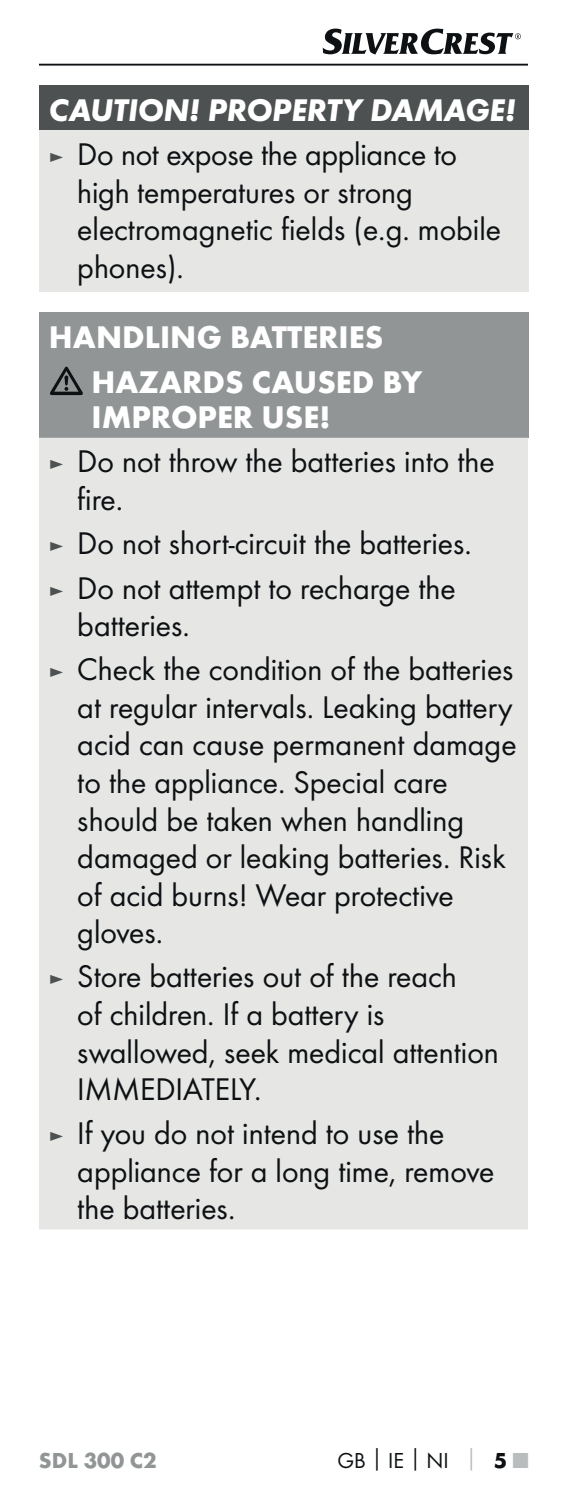
<style>
.page{position:relative;width:567px;height:1489px;background:#fff}
.page>*{position:absolute;margin:0;border:0;box-sizing:border-box;transform-origin:0 0}
.t1{font:32.5px/37.5px "Futura Boo";color:#0e1113}
.t2{font:700 32.5px/44.5px "Futura";color:#fff}
.t3{font:italic 700 32.5px "Futura";letter-spacing:-.01em;color:#fff}
.t4{font:22.5px "Futura Boo";color:#0e1113}
.t5{font:700 22.5px "Futura";color:#929596}
.s1{font-size:22.5px;color:#4e5151}
.s2{font-family:"Futura";font-weight:700}
.s3{font-family:"Futura";font-weight:700;color:#babdbd}
</style>
<div class="page">
<hr style="left:39px;top:64px;width:489px;height:2px;background:#0e1113">
<svg style="left:323px;top:29px;width:198px;height:25px"></svg>
<div style="left:39px;top:85px;width:489px;height:46px;background:#4e5151"></div>
<div style="left:39px;top:131px;width:489px;height:161px;background:#e6e6e5"></div>
<div style="left:39px;top:312px;width:489px;height:126px;background:#929596"></div>
<div style="left:39px;top:438px;width:489px;height:791px;background:#e6e6e5"></div>
<svg style="left:50px;top:366px;width:33px;height:29px"></svg>
<p class="t3" style="left:49px;top:99px;width:468px">CAUTION! PROPERTY DAMAGE!</p>
<p class="t1" style="left:77px;top:137px;width:425px;text-indent:-28px"><span class="s1">►</span> Do not expose the appliance to high temperatures or strong electromagnetic fields (e.g. mobile phones).</p>
<p class="t2" style="left:92px;top:318px;width:332px;text-indent:-43px">HANDLING BATTERIES<br>HAZARDS CAUSED BY</p>
<p class="t2" style="left:92px;top:397px;width:240px">IMPROPER USE!</p>
<p class="t1" style="left:77px;top:444px;width:419px;text-indent:-28px"><span class="s1">►</span> Do not throw the batteries into the fire.</p>
<p class="t1" style="left:49px;top:522px;width:424px;line-height:44.5px"><span class="s1">►</span> Do not short-circuit the batteries. <span class="s1">►</span> Do not attempt to recharge the</p>
<p class="t1" style="left:49px;top:604px;width:466px;line-height:44.2px;text-indent:28px">batteries.<br><span class="s1">►</span> Check the condition of the batteries</p>
<p class="t1" style="left:77px;top:690px;width:441px">at regular intervals. Leaking battery acid can cause permanent damage to the appliance. Special care should be taken when handling damaged or leaking batteries. Risk of acid burns! Wear protective gloves.</p>
<p class="t1" style="left:77px;top:959px;width:423px;text-indent:-28px"><span class="s1">►</span> Store batteries out of the reach<br>of children. If a battery is swallowed, seek medical attention<br>IMMEDIATELY.</p>
<p class="t1" style="left:77px;top:1116px;width:418px;text-indent:-28px"><span class="s1">►</span> If you do not intend to use the appliance for a long time, remove the batteries.</p>
<p class="t5" style="left:39px;top:1451px;width:119px">SDL 300 C2</p>
<p class="t4" style="left:337px;top:1449px;width:192px">GB<span class="s2">│</span>IE<span class="s2">│</span>NI <span class="s3">│</span> <span class="s2">5</span> <span class="s3">■</span></p>
</div>
